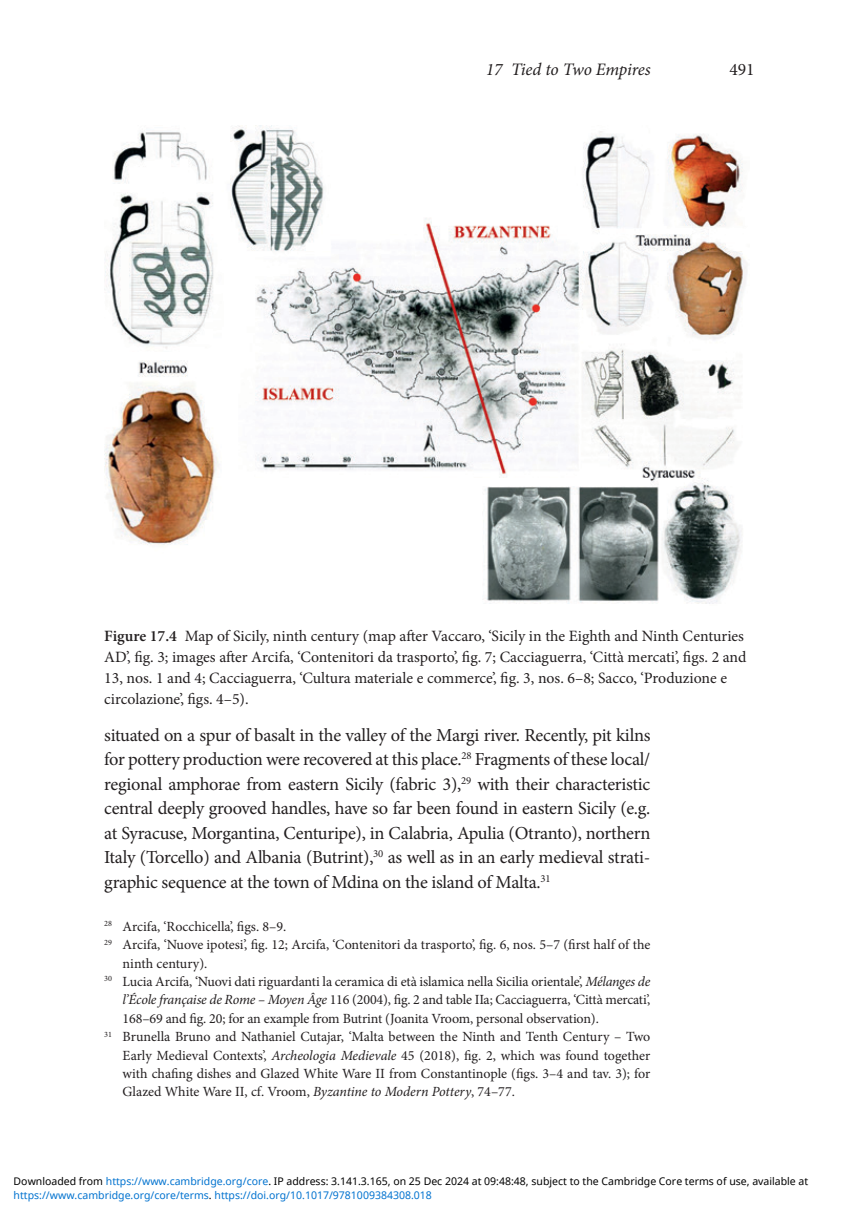
<style>
.page{position:relative;width:844px;height:1211px;background:#fff}
.page>*{position:absolute;margin:0;border:0;box-sizing:border-box;transform-origin:0 0}
.t1{font:18.38px/24.5px "Minion Pro";letter-spacing:-.02em;color:#231f20;text-align:justify}
.t2{font:italic 17.5px "Minion Pro";letter-spacing:-.01em;color:#231f20}
.t3{font:17.5px "Minion Pro";color:#231f20}
.t4{font:15.75px/21px "Minion Pro";color:#231f20}
.t5{font:14px "Minion Pro";letter-spacing:-.005em;color:#231f20}
.t6{font:10.5px "Noto Sans";color:#000}
.t7{font:10.5px "Noto Sans";color:#0172cf}
.s1{font-weight:600}
.s2{font-style:italic}
.s3{color:#0172cf}
.s4{color:#000}
</style>
<div class="page">
<img style="left:104px;top:125px;width:643px;height:479px">
<p class="t2" style="left:485px;top:58px;width:166px">17 Tied to Two Empires</p>
<p class="t3" style="left:729px;top:58px;width:27px">491</p>
<p class="t4" style="left:104px;top:625px;width:643px"><span class="s1">Figure 17.4</span> Map of Sicily, ninth century (map after Vaccaro, ‘Sicily in the Eighth and Ninth Centuries AD’, fig. 3; images after Arcifa, ‘Contenitori da trasporto’, fig. 7; Cacciaguerra, ‘Città mercati’, figs. 2 and 13, nos. 1 and 4; Cacciaguerra, ‘Cultura materiale e commerce’, fig. 3, nos. 6–8; Sacco, ‘Produzione e circolazione’, figs. 4–5).</p>
<p class="t1" style="left:104px;top:722px;width:547px">situated on a spur of basalt in the valley of the Margi river. Recently, pit kilns for pottery production were recovered at this place.<sup>28</sup> Fragments of these local/ regional amphorae from eastern Sicily (fabric 3),<sup>29</sup> with their characteristic central deeply grooved handles, have so far been found in eastern Sicily (e.g. at Syracuse, Morgantina, Centuripe), in Calabria, Apulia (Otranto), northern Italy (Torcello) and Albania (Butrint),<sup>30</sup> as well as in an early medieval strati&shy;graphic sequence at the town of Mdina on the island of Malta.<sup>31</sup></p>
<p class="t5" style="left:104px;top:917px;width:184px"><sup>28</sup> Arcifa, ‘Rocchicella’, figs. 8–9.</p>
<p class="t5" style="left:104px;top:935px;width:547px"><sup>29</sup> Arcifa, ‘Nuove ipotesi’, fig. 12; Arcifa, ‘Contenitori da trasporto’, fig. 6, nos. 5–7 (first half of the</p>
<p class="t5" style="left:123px;top:953px;width:86px">ninth century).</p>
<p class="t5" style="left:104px;top:972px;width:547px"><sup>30</sup> Lucia Arcifa, ‘Nuovi dati riguardanti la ceramica di età islamica nella Sicilia orientale’, <span class="s2">Mélanges de</span></p>
<p class="t5" style="left:123px;top:990px;width:529px"><span class="s2">l’École française de Rome – Moyen Âge</span> 116 (2004), fig. 2 and table IIa; Cacciaguerra, ‘Città mercati’,</p>
<p class="t5" style="left:123px;top:1008px;width:477px">168–69 and fig. 20; for an example from Butrint (Joanita Vroom, personal observation).</p>
<p class="t5" style="left:104px;top:1027px;width:547px"><sup>31</sup> Brunella Bruno and Nathaniel Cutajar, ‘Malta between the Ninth and Tenth Century – Two</p>
<p class="t5" style="left:123px;top:1045px;width:529px">Early Medieval Contexts’, <span class="s2">Archeologia Medievale</span> 45 (2018), fig. 2, which was found together</p>
<p class="t5" style="left:123px;top:1064px;width:529px">with chafing dishes and Glazed White Ware II from Constantinople (figs. 3–4 and tav. 3); for</p>
<p class="t5" style="left:123px;top:1082px;width:393px">Glazed White Ware II, cf. Vroom, <span class="s2">Byzantine to Modern Pottery</span>, 74–77.</p>
<p class="t6" style="left:14px;top:1173px;width:796px">Downloaded from <span class="s3">https://www.cambridge.org/core</span>. IP address: 3.141.3.165, on 25 Dec 2024 at 09:48:48, subject to the Cambridge Core terms of use, available at</p>
<p class="t7" style="left:14px;top:1187px;width:419px">https://www.cambridge.org/core/terms<span class="s4">.</span> https://doi.org/10.1017/9781009384308.018</p>
</div>
